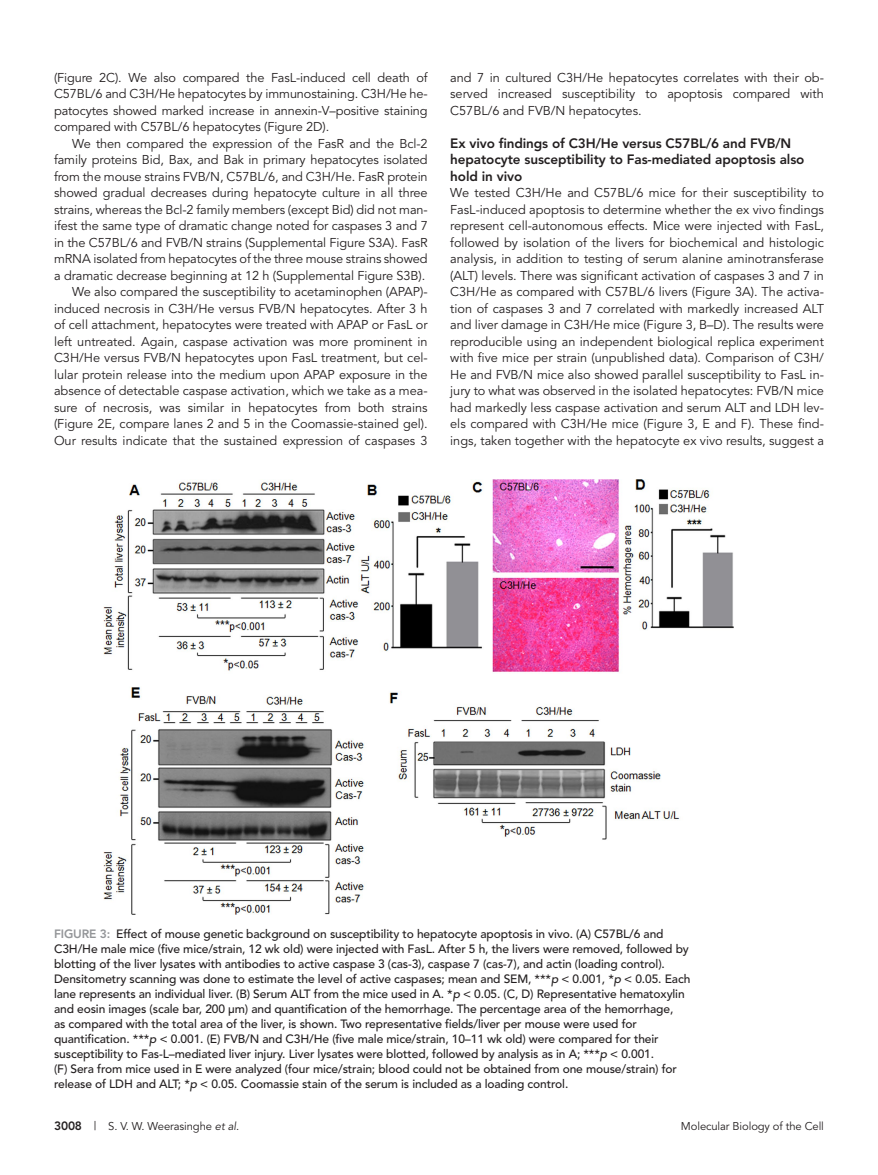
<style>
.page{position:relative;width:878px;height:1175px;background:#fff}
.page>*{position:absolute;margin:0;border:0;box-sizing:border-box;transform-origin:0 0}
.t1{font:800 13.5px/16.5px "Avenir";letter-spacing:-.005em;color:#231f20}
.Para{font:12.75px/16.5px "Avenir";letter-spacing:-.005em;color:#231f20;text-align:justify}
.ParaFL{font:12.75px/16.5px "Avenir";color:#231f20;text-align:justify}
.FigCaption_35_5p{font:500 12px/15px "Avenir";letter-spacing:-.01em;color:#231f20}
.t2{font:11.25px "Avenir";letter-spacing:-.01em;color:#231f20}
.s1{font-weight:800;color:#939598}
.s2{font-style:italic}
.s3{font-weight:800;font-size:12px}
.s4{font-size:12px}
</style>
<div class="page">
<img style="left:104px;top:479px;width:629px;height:436px">
<p class="Para" style="left:54px;top:69px;width:375px">(Figure 2C). We also compared the FasL-induced cell death of C57BL/6 and C3H/He hepatocytes by immunostaining. C3H/He he&shy;patocytes showed marked increase in annexin-V–positive staining compared with C57BL/6 hepatocytes (Figure 2D).</p>
<p class="Para" style="left:54px;top:135px;width:375px;text-indent:18px">We then compared the expression of the FasR and the Bcl-2 family proteins Bid, Bax, and Bak in primary hepatocytes isolated from the mouse strains FVB/N, C57BL/6, and C3H/He. FasR protein showed gradual decreases during hepatocyte culture in all three strains, whereas the Bcl-2 family members (except Bid) did not man&shy;ifest the same type of dramatic change noted for caspases 3 and 7 in the C57BL/6 and FVB/N strains (Supplemental Figure S3A). FasR mRNA isolated from hepatocytes of the three mouse strains showed a dramatic decrease beginning at 12 h (Supplemental Figure S3B).</p>
<p class="Para" style="left:54px;top:284px;width:375px;text-indent:18px">We also compared the susceptibility to acetaminophen (APAP)- induced necrosis in C3H/He versus FVB/N hepatocytes. After 3 h of cell attachment, hepatocytes were treated with APAP or FasL or left untreated. Again, caspase activation was more prominent in C3H/He versus FVB/N hepatocytes upon FasL treatment, but cel&shy;lular protein release into the medium upon APAP exposure in the absence of detectable caspase activation, which we take as a mea&shy;sure of necrosis, was similar in hepatocytes from both strains (Figure 2E, compare lanes 2 and 5 in the Coomassie-stained gel).<br>Our results indicate that the sustained expression of caspases 3</p>
<p class="Para" style="left:450px;top:69px;width:375px">and 7 in cultured C3H/He hepatocytes correlates with their ob&shy;served increased susceptibility to apoptosis compared with C57BL/6 and FVB/N hepatocytes.</p>
<h2 class="t1" style="left:450px;top:135px;width:356px">Ex vivo findings of C3H/He versus C57BL/6 and FVB/N hepatocyte susceptibility to Fas-mediated apoptosis also hold in vivo</h2>
<p class="ParaFL" style="left:450px;top:185px;width:375px">We tested C3H/He and C57BL/6 mice for their susceptibility to FasL-induced apoptosis to determine whether the ex vivo findings represent cell-autonomous effects. Mice were injected with FasL, followed by isolation of the livers for biochemical and histologic analysis, in addition to testing of serum alanine aminotransferase (ALT) levels. There was significant activation of caspases 3 and 7 in C3H/He as compared with C57BL/6 livers (Figure 3A). The activa&shy;tion of caspases 3 and 7 correlated with markedly increased ALT and liver damage in C3H/He mice (Figure 3, B–D). The results were reproducible using an independent biological replica experiment with five mice per strain (unpublished data). Comparison of C3H/ He and FVB/N mice also showed parallel susceptibility to FasL in&shy;jury to what was observed in the isolated hepatocytes: FVB/N mice had markedly less caspase activation and serum ALT and LDH lev&shy;els compared with C3H/He mice (Figure 3, E and F). These find&shy;ings, taken together with the hepatocyte ex vivo results, suggest a</p>
<p class="FigCaption_35_5p" style="left:54px;top:926px;width:637px"><span class="s1">FIGURE 3:</span> Effect of mouse genetic background on susceptibility to hepatocyte apoptosis in vivo. (A) C57BL/6 and C3H/He male mice (five mice/strain, 12 wk old) were injected with FasL. After 5 h, the livers were removed, followed by blotting of the liver lysates with antibodies to active caspase 3 (cas-3), caspase 7 (cas-7), and actin (loading control).<br>Densitometry scanning was done to estimate the level of active caspases; mean and SEM, ***<span class="s2">p</span> &lt; 0.001, *<span class="s2">p</span> &lt; 0.05. Each lane represents an individual liver. (B) Serum ALT from the mice used in A. *<span class="s2">p</span> &lt; 0.05. (C, D) Representative hematoxylin and eosin images (scale bar, 200 μm) and quantification of the hemorrhage. The percentage area of the hemorrhage,<br>as compared with the total area of the liver, is shown. Two representative fields/liver per mouse were used for quantification. ***<span class="s2">p</span> &lt; 0.001. (E) FVB/N and C3H/He (five male mice/strain, 10–11 wk old) were compared for their susceptibility to Fas-L–mediated liver injury. Liver lysates were blotted, followed by analysis as in A; ***<span class="s2">p</span> &lt; 0.001.<br>(F) Sera from mice used in E were analyzed (four mice/strain; blood could not be obtained from one mouse/strain) for release of LDH and ALT; *<span class="s2">p</span> &lt; 0.05. Coomassie stain of the serum is included as a loading control.</p>
<p class="t2" style="left:54px;top:1119px;width:187px"><span class="s3">3008</span> <span class="s4">|</span> S. V. W. Weerasinghe <span class="s2">et al</span>.</p>
<p class="t2" style="left:681px;top:1119px;width:144px">Molecular Biology of the Cell</p>
</div>
